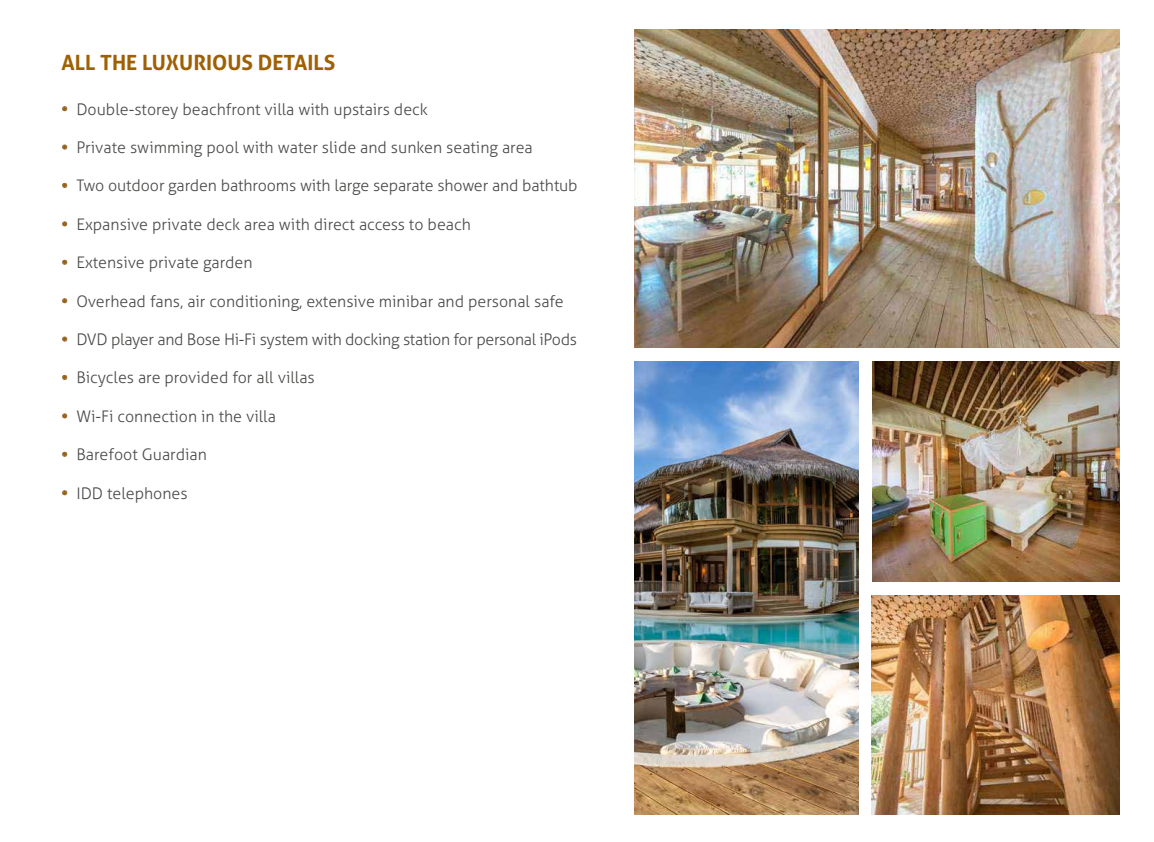
<style>
.page{position:relative;width:1154px;height:842px;background:#fff}
.page>*{position:absolute;margin:0;border:0;box-sizing:border-box;transform-origin:0 0}
.t1{font:700 21px "Aller";color:#9e6002}
.t2{font:300 16px "Aller";color:#4a4a49}
.t3{font:300 16px "Aller";letter-spacing:-.02em;color:#4a4a49}
.s1{font-weight:400;color:#9e6002}
</style>
<div class="page">
<svg style="left:62px;top:106px;width:6px;height:6px"></svg>
<svg style="left:62px;top:144px;width:6px;height:6px"></svg>
<svg style="left:62px;top:182px;width:6px;height:6px"></svg>
<svg style="left:62px;top:221px;width:6px;height:6px"></svg>
<svg style="left:62px;top:259px;width:6px;height:6px"></svg>
<svg style="left:62px;top:298px;width:6px;height:6px"></svg>
<svg style="left:62px;top:336px;width:6px;height:6px"></svg>
<svg style="left:62px;top:375px;width:6px;height:5px"></svg>
<svg style="left:62px;top:413px;width:6px;height:6px"></svg>
<svg style="left:62px;top:451px;width:6px;height:6px"></svg>
<svg style="left:62px;top:490px;width:6px;height:6px"></svg>
<img style="left:635px;top:30px;width:484px;height:318px">
<img style="left:871px;top:595px;width:248px;height:220px">
<img style="left:872px;top:362px;width:247px;height:219px">
<img style="left:635px;top:362px;width:224px;height:453px">
<h1 class="t1" style="left:61px;top:51px;width:275px">ALL THE LUXURIOUS DETAILS</h1>
<p class="t2" style="left:61px;top:102px;width:368px"><span class="s1">ï</span> Double-storey beachfront villa with upstairs deck</p>
<p class="t2" style="left:61px;top:141px;width:473px"><span class="s1">ï</span> Private swimming pool with water slide and sunken seating area</p>
<p class="t2" style="left:61px;top:179px;width:518px"><span class="s1">ï</span> Two outdoor garden bathrooms with large separate shower and bathtub</p>
<p class="t2" style="left:61px;top:217px;width:411px"><span class="s1">ï</span> Expansive private deck area with direct access to beach</p>
<p class="t2" style="left:61px;top:256px;width:193px"><span class="s1">ï</span> Extensive private garden</p>
<p class="t2" style="left:61px;top:294px;width:504px"><span class="s1">ï</span> Overhead fans, air conditioning, extensive minibar and personal safe</p>
<p class="t3" style="left:61px;top:333px;width:517px"><span class="s1">ï</span> DVD player and Bose Hi-Fi system with docking station for personal iPods</p>
<p class="t2" style="left:61px;top:371px;width:255px"><span class="s1">ï</span> Bicycles are provided for all villas</p>
<p class="t2" style="left:61px;top:409px;width:216px"><span class="s1">ï</span> Wi-Fi connection in the villa</p>
<p class="t2" style="left:61px;top:448px;width:147px"><span class="s1">ï</span> Barefoot Guardian</p>
<p class="t2" style="left:61px;top:486px;width:128px"><span class="s1">ï</span> IDD telephones</p>
</div>
